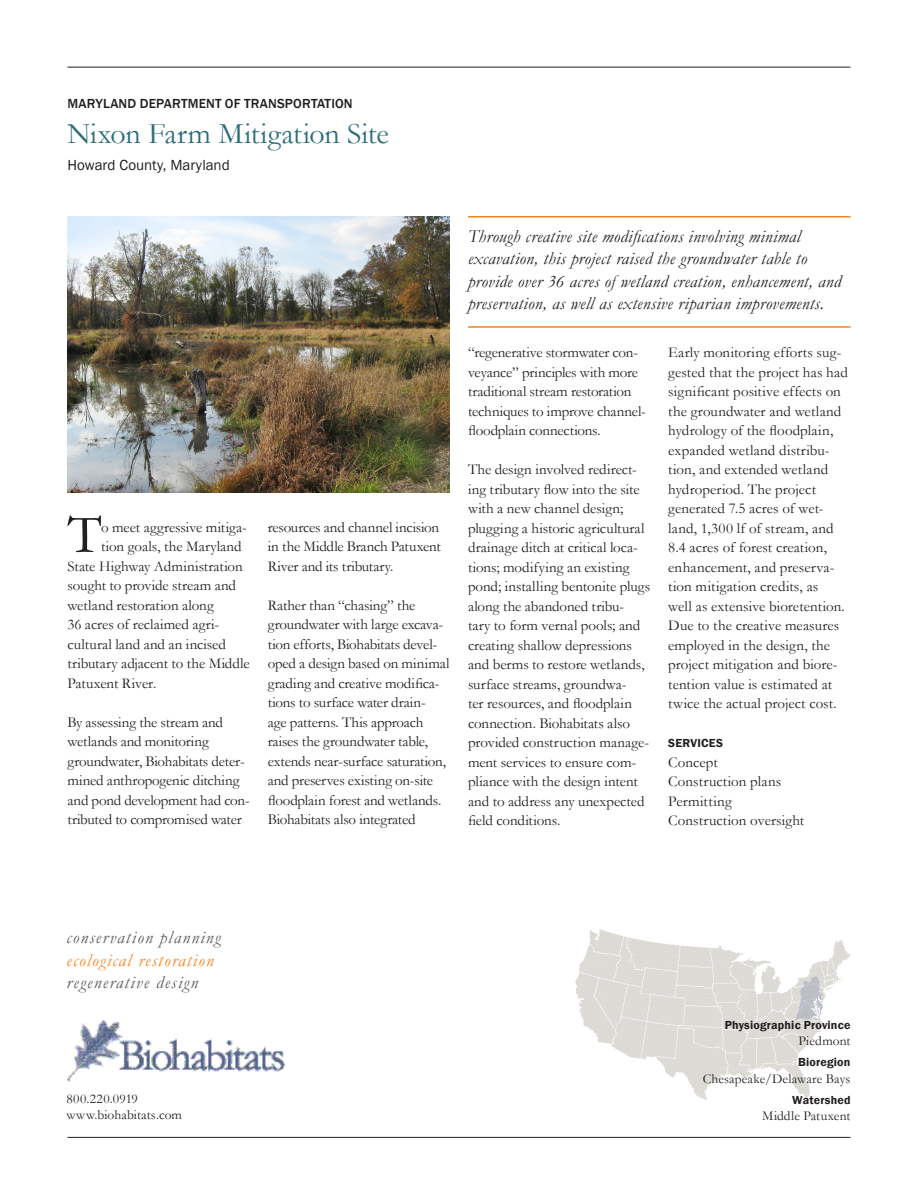
<style>
.page{position:relative;width:918px;height:1188px;background:#fff}
.page>*{position:absolute;margin:0;border:0;box-sizing:border-box;transform-origin:0 0}
.text_with_initial_ca{font:55.5px "Garamond";color:#231f20}
.head_2{font:30px "Garamond";letter-spacing:-.005em;color:#296d78}
.wow_statement{font:italic 18px/22.5px "Garamond";letter-spacing:.02em;color:#231f20}
.areas_of_service-oth{font:italic 18px "Garamond";letter-spacing:.075em;color:#57585a}
.area_of_service-this{font:italic 18px "Garamond";letter-spacing:.07em;color:#f58220}
.text{font:15px/19.5px "Garamond";letter-spacing:-.005em;color:#231f20}
.text_with_initial_ca-2{font:15px "Garamond";letter-spacing:-.005em;color:#231f20}
.head_3{font:15px "Franklin Gothic";color:#231f20}
.text-2{font:15px "Garamond";letter-spacing:.025em;color:#231f20}
.geographic_fact{font:13.5px "Garamond";letter-spacing:.01em;color:#231f20}
.head_1{font:500 13.5px "Franklin Gothic";letter-spacing:.01em;color:#231f20}
.phone_web{font:13.5px "Garamond";letter-spacing:.005em;color:#231f20}
.phone_web-2{font:13.5px "Garamond";letter-spacing:.025em;color:#231f20}
.geographic_subhead{font:600 12px "Franklin Gothic";letter-spacing:.015em;color:#231f20}
.main_subhead__servic{font:600 12px "Franklin Gothic";letter-spacing:.02em;color:#231f20}
</style>
<div class="page">
<img style="left:68px;top:216px;width:382px;height:276px">
<img style="left:68px;top:1020px;width:217px;height:61px">
<img style="left:575px;top:929px;width:275px;height:171px">
<hr style="left:68px;top:1137px;width:782px;height:1px;background:#231f20">
<hr style="left:68px;top:67px;width:782px;height:1px;background:#231f20">
<hr style="left:468px;top:326px;width:382px;height:2px;background:#f58220">
<hr style="left:468px;top:216px;width:382px;height:2px;background:#f58220">
<p class="head_1" style="left:68px;top:96px;width:287px">MARYLAND DEPARTMENT OF TRANSPORTATION</p>
<p class="head_2" style="left:68px;top:113px;width:323px">Nixon Farm Mitigation Site</p>
<p class="head_3" style="left:68px;top:156px;width:164px">Howard County, Maryland</p>
<p class="text_with_initial_ca" style="left:68px;top:497px;width:36px">T</p>
<p class="text_with_initial_ca-2" style="left:101px;top:517px;width:147px">o meet aggressive mitiga-</p>
<p class="text_with_initial_ca-2" style="left:101px;top:537px;width:142px">tion goals, the Maryland</p>
<p class="text_with_initial_ca-2" style="left:68px;top:556px;width:177px">State Highway Administration</p>
<p class="text_with_initial_ca-2" style="left:68px;top:576px;width:170px">sought to provide stream and</p>
<p class="text_with_initial_ca-2" style="left:68px;top:595px;width:148px">wetland restoration along</p>
<p class="text_with_initial_ca-2" style="left:68px;top:615px;width:153px">36 acres of reclaimed agri-</p>
<p class="text_with_initial_ca-2" style="left:68px;top:634px;width:160px">cultural land and an incised</p>
<p class="text_with_initial_ca-2" style="left:68px;top:654px;width:184px">tributary adjacent to the Middle</p>
<p class="text_with_initial_ca-2" style="left:68px;top:673px;width:90px">Patuxent River.</p>
<p class="text" style="left:68px;top:712px;width:184px">By assessing the stream and wetlands and monitoring groundwater, Biohabitats deter&shy;mined anthropogenic ditching and pond development had con&shy;tributed to compromised water</p>
<p class="text" style="left:268px;top:517px;width:175px;text-align:justify">resources and channel incision in the Middle Branch Patuxent River and its tributary.</p>
<p class="text" style="left:268px;top:595px;width:183px">Rather than “chasing” the groundwater with large excava&shy;tion efforts, Biohabitats devel&shy;oped a design based on minimal grading and creative modifica&shy;tions to surface water drain-<br>age patterns. This approach raises the groundwater table, extends near-surface saturation, and preserves existing on-site floodplain forest and wetlands.<br>Biohabitats also integrated</p>
<p class="wow_statement" style="left:468px;top:224px;width:375px">Through creative site modifications involving minimal excavation, this project raised the groundwater table to provide over 36 acres of wetland creation, enhancement, and preservation, as well as extensive riparian improvements.</p>
<p class="text" style="left:468px;top:342px;width:179px">“regenerative stormwater con&shy;veyance” principles with more traditional stream restoration techniques to improve channel&shy;floodplain connections.</p>
<p class="text" style="left:468px;top:459px;width:184px">The design involved redirect&shy;ing tributary flow into the site with a new channel design; plugging a historic agricultural drainage ditch at critical loca&shy;tions; modifying an existing pond; installing bentonite plugs along the abandoned tribu&shy;tary to form vernal pools; and creating shallow depressions and berms to restore wetlands, surface streams, groundwa-<br>ter resources, and floodplain connection. Biohabitats also provided construction manage&shy;ment services to ensure com&shy;pliance with the design intent and to address any unexpected field conditions.</p>
<p class="text" style="left:668px;top:342px;width:181px">Early monitoring efforts sug&shy;gested that the project has had significant positive effects on the groundwater and wetland hydrology of the floodplain, expanded wetland distribu&shy;tion, and extended wetland hydroperiod. The project generated 7.5 acres of wet&shy;land, 1,300 lf of stream, and<br>8.4 acres of forest creation, enhancement, and preserva&shy;tion mitigation credits, as<br>well as extensive bioretention.<br>Due to the creative measures employed in the design, the project mitigation and biore&shy;tention value is estimated at twice the actual project cost.</p>
<p class="main_subhead__servic" style="left:668px;top:736px;width:56px">SERVICES</p>
<p class="text" style="left:668px;top:752px;width:51px">Concept</p>
<p class="text" style="left:668px;top:771px;width:114px">Construction plans</p>
<p class="text-2" style="left:668px;top:791px;width:65px">Permitting</p>
<p class="text" style="left:668px;top:810px;width:137px">Construction oversight</p>
<p class="areas_of_service-oth" style="left:67px;top:925px;width:156px">conservation planning</p>
<p class="area_of_service-this" style="left:67px;top:948px;width:149px">ecological restoration</p>
<p class="areas_of_service-oth" style="left:67px;top:970px;width:133px">regenerative design</p>
<p class="phone_web-2" style="left:67px;top:1090px;width:73px">800.220.0919</p>
<p class="phone_web" style="left:67px;top:1106px;width:117px">www.biohabitats.com</p>
<p class="geographic_subhead" style="left:725px;top:1018px;width:127px">Physiographic Province</p>
<p class="geographic_fact" style="left:798px;top:1032px;width:54px">Piedmont</p>
<p class="geographic_subhead" style="left:798px;top:1055px;width:54px">Bioregion</p>
<p class="geographic_fact" style="left:703px;top:1069px;width:149px">Chesapeake/Delaware Bays</p>
<p class="geographic_subhead" style="left:792px;top:1092px;width:60px">Watershed</p>
<p class="geographic_fact" style="left:762px;top:1107px;width:90px">Middle Patuxent</p>
</div>
